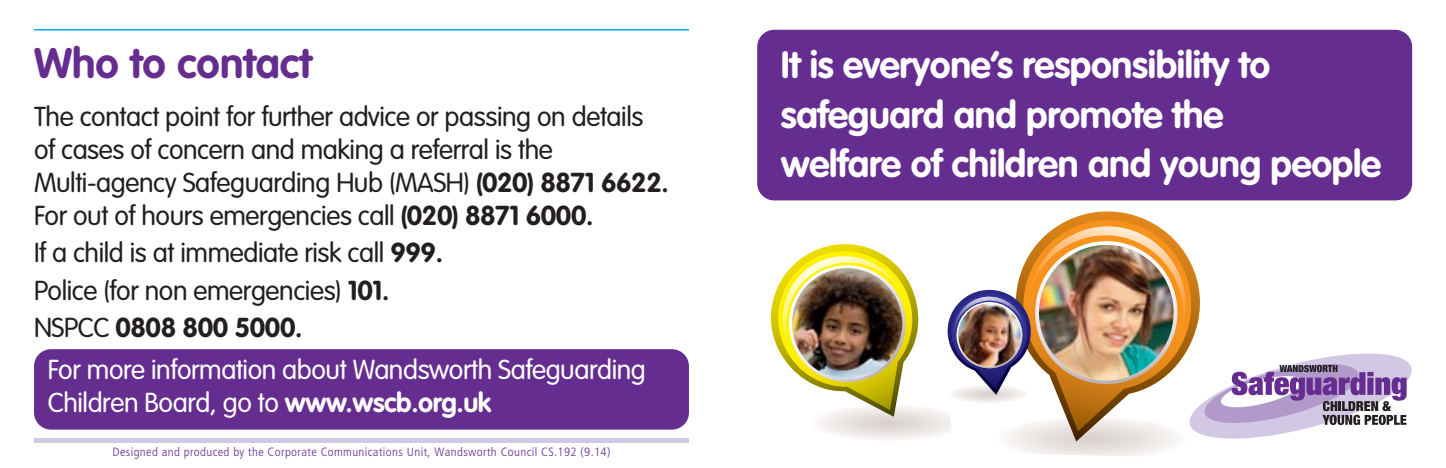
<style>
.page{position:relative;width:1446px;height:468px;background:#fff}
.page>*{position:absolute;margin:0;border:0;box-sizing:border-box;transform-origin:0 0}
.t1{font:700 42px "VAG Rounded LT";color:#662d91}
.t2{font:700 37.5px/49.5px "VAG Rounded LT";letter-spacing:-.01em;color:#fff}
.t3{font:300 27px/33px "VAG Rounded LT";letter-spacing:-.015em;color:#231f20}
.t4{font:300 27px/33px "VAG Rounded LT";letter-spacing:-.015em;color:#fff}
.t5{font:300 condensed 12px "Frutiger LT";letter-spacing:.03em;color:#662d91;scale:1.06 1}
.s1{font-weight:700}
</style>
<div class="page">
<hr style="left:34px;top:29px;width:655px;height:2px;background:#00aeef">
<hr style="left:34px;top:438px;width:655px;height:4px;background:#d3c8e3">
<div style="left:757px;top:30px;width:655px;height:170px;background:#662d91;border-radius:17px"></div>
<div style="left:34px;top:349px;width:655px;height:80px;background:#662d91;border-radius:17px"></div>
<svg style="left:1073px;top:212px;width:69px;height:6px"></svg>
<img style="left:770px;top:218px;width:641px;height:238px">
<h1 class="t1" style="left:34px;top:43px;width:279px">Who to contact</h1>
<p class="t3" style="left:34px;top:102px;width:636px">The contact point for further advice or passing on details of cases of concern and making a referral is the Multi-agency Safeguarding Hub (MASH) <span class="s1">(020) 8871 6622.<br></span>For out of hours emergencies call <span class="s1">(020) 8871 6000.</span></p>
<p class="t3" style="left:34px;top:236px;width:410px;line-height:37.2px">If a child is at immediate risk call <span class="s1">999.<br></span>Police (for non emergencies) <span class="s1">101.<br></span>NSPCC <span class="s1">0808 800 5000.</span></p>
<p class="t4" style="left:48px;top:355px;width:600px">For more information about Wandsworth Safeguarding<br>Children Board, go to <span class="s1">www.wscb.org.uk</span></p>
<p class="t5" style="left:113px;top:446px;width:471px">Designed and produced by the Corporate Communications Unit, Wandsworth Council CS.192 (9.14)</p>
<h2 class="t2" style="left:781px;top:42px;width:602px">It is everyone’s responsibility to safeguard and promote the<br>welfare of children and young people</h2>
</div>
